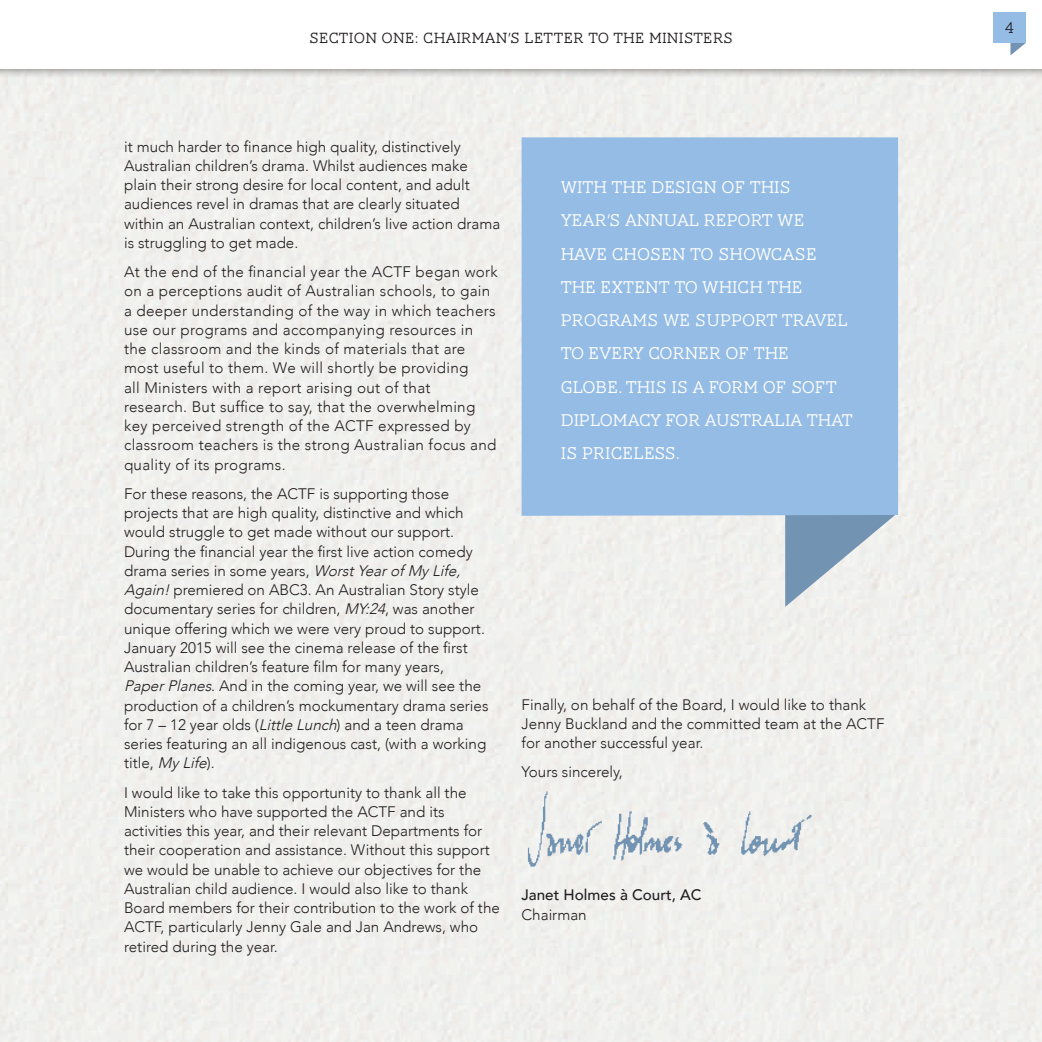
<style>
.page{position:relative;width:1042px;height:1042px;background:#fff}
.page>*{position:absolute;margin:0;border:0;box-sizing:border-box;transform-origin:0 0}
.t1{font:300 17.5px/33.2px "AW Conqueror Slab";color:#fff}
.t2{font:300 15.75px "AW Conqueror Slab";color:#231f20}
.t3{font:300 15.22px/19.2px "Avenir";color:#231f20}
.t4{font:300 15.22px/19.2px "Avenir";letter-spacing:.02em;color:#231f20}
.t5{font:300 15.22px "AW Conqueror Slab";letter-spacing:.02em;color:#231f20}
.t6{font:500 15.22px "Avenir";color:#231f20}
.s1{font-style:italic}
</style>
<div class="page">
<div style="left:0;top:0;width:1042px;height:79px;background:#231f20;opacity:.75"></div>
<div style="left:0;top:0;width:1042px;height:68px;background:#fff"></div>
<img style="left:514px;top:783px;width:308px;height:92px">
<svg style="left:785px;top:516px;width:113px;height:91px"></svg>
<div style="left:521px;top:137px;width:377px;height:379px;background:#94bce4"></div>
<svg style="left:1010px;top:43px;width:16px;height:12px"></svg>
<div style="left:993px;top:13px;width:33px;height:30px;background:#94bce4"></div>
<p class="t5" style="left:309px;top:30px;width:425px">SECTION ONE: CHAIRMAN’S LETTER TO THE MINISTERS</p>
<p class="t5" style="left:427px;top:30px;width:189px">ANNUAL REPORT 2012/13</p>
<p class="t3" style="left:124px;top:137px;width:378px">it much harder to finance high quality, distinctively Australian children’s drama. Whilst audiences make plain their strong desire for local content, and adult audiences revel in dramas that are clearly situated within an Australian context, children’s live action drama is struggling to get made.</p>
<p class="t4" style="left:124px;top:262px;width:375px">At the end of the financial year the ACTF began work on a perceptions audit of Australian schools, to gain a deeper understanding of the way in which teachers use our programs and accompanying resources in the classroom and the kinds of materials that are most useful to them. We will shortly be providing<br>all Ministers with a report arising out of that<br>research. But suffice to say, that the overwhelming key perceived strength of the ACTF expressed by classroom teachers is the strong Australian focus and quality of its programs.</p>
<p class="t3" style="left:124px;top:484px;width:366px">For these reasons, the ACTF is supporting those projects that are high quality, distinctive and which would struggle to get made without our support.<br>During the financial year the first live action comedy drama series in some years, <span class="s1">Worst Year of My Life, Again!</span> premiered on ABC3. An Australian Story style documentary series for children, <span class="s1">MY:24</span>, was another unique offering which we were very proud to support.<br>January 2015 will see the cinema release of the first Australian children’s feature film for many years,<br><span class="s1">Paper Planes</span>. And in the coming year, we will see the production of a children’s mockumentary drama series for 7 – 12 year olds (<span class="s1">Little Lunch</span>) and a teen drama series featuring an all indigenous cast, (with a working title, <span class="s1">My Life</span>).</p>
<p class="t3" style="left:124px;top:783px;width:377px">I would like to take this opportunity to thank all the Ministers who have supported the ACTF and its activities this year, and their relevant Departments for their cooperation and assistance. Without this support we would be unable to achieve our objectives for the Australian child audience. I would also like to thank Board members for their contribution to the work of the ACTF, particularly Jenny Gale and Jan Andrews, who retired during the year.</p>
<p class="t1" style="left:561px;top:171px;width:294px">WITH THE DESIGN OF THIS<br>YEAR’S ANNUAL REPORT WE<br>HAVE CHOSEN TO SHOWCASE<br>THE EXTENT TO WHICH THE<br>PROGRAMS WE SUPPORT TRAVEL<br>TO EVERY CORNER OF THE<br>GLOBE. THIS IS A FORM OF SOFT<br>DIPLOMACY FOR AUSTRALIA THAT<br>IS PRICELESS.</p>
<p class="t3" style="left:521px;top:695px;width:364px">Finally, on behalf of the Board, I would like to thank<br>Jenny Buckland and the committed team at the ACTF for another successful year.</p>
<p class="t3" style="left:521px;top:762px;width:103px">Yours sincerely,</p>
<p class="t6" style="left:521px;top:882px;width:181px">Janet Holmes à Court, AC</p>
<p class="t3" style="left:521px;top:905px;width:67px">Chairman</p>
<p class="t2" style="left:1004px;top:19px;width:11px">4</p>
</div>
